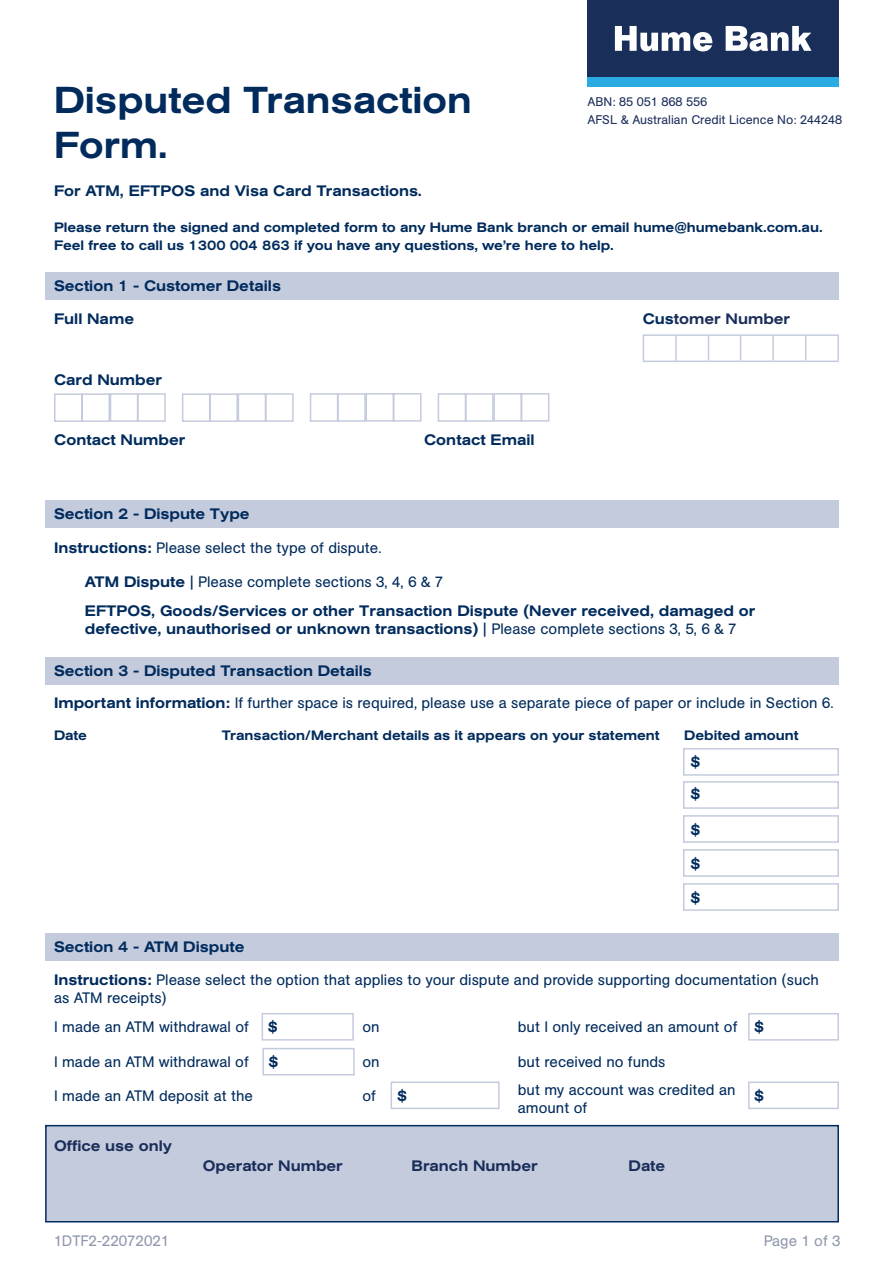
<style>
.page{position:relative;width:893px;height:1263px;background:#fff}
.page>*{position:absolute;margin:0;border:0;box-sizing:border-box;transform-origin:0 0}
.t1{font:500 expanded 37.05px "AG Book Pro";color:#002b5c}
.t2{font:15px/18px "AG Book Pro";color:#002b5c}
.t3{font:500 expanded 15px/28.7px "AG Book Pro";color:#002b5c}
.t4{font:500 expanded 15px "AG Book Pro";color:#1b2e5a}
.t5{font:15px "AG Book Pro";color:#1b2e5a}
.t6{font:500 expanded 13.5px/18px "AG Book Pro";color:#002b5c}
.t7{font:12.45px "AG Book Pro";color:#1b2e5a}
.s1{color:#002b5c}
.s2{font-weight:500;font-stretch:expanded}
.s3{font-weight:400;font-stretch:normal}
</style>
<div class="page">
<div style="left:587px;top:77px;width:252px;height:10px;background:#2aace2"></div>
<div style="left:587px;top:0;width:252px;height:77px;background:#1a2e5a"></div>
<svg style="left:615px;top:26px;width:97px;height:25px"></svg>
<svg style="left:726px;top:26px;width:85px;height:25px"></svg>
<div style="left:45px;top:272px;width:794px;height:28px;background:#c4cbdd"></div>
<hr style="left:643px;top:334px;width:33px;height:2px;background:#c4cbdd">
<svg style="left:643px;top:336px;width:1px;height:25px"></svg>
<hr style="left:676px;top:334px;width:32px;height:2px;background:#c4cbdd">
<hr style="left:675px;top:336px;width:2px;height:25px;background:#c4cbdd">
<hr style="left:708px;top:334px;width:33px;height:2px;background:#c4cbdd">
<svg style="left:708px;top:336px;width:1px;height:25px"></svg>
<hr style="left:741px;top:334px;width:32px;height:2px;background:#c4cbdd">
<svg style="left:740px;top:336px;width:1px;height:25px"></svg>
<hr style="left:773px;top:334px;width:33px;height:2px;background:#c4cbdd">
<hr style="left:772px;top:336px;width:2px;height:25px;background:#c4cbdd">
<hr style="left:806px;top:334px;width:33px;height:2px;background:#c4cbdd">
<svg style="left:805px;top:336px;width:1px;height:25px"></svg>
<hr style="left:837px;top:336px;width:2px;height:25px;background:#c4cbdd">
<hr style="left:643px;top:361px;width:33px;height:1px;background:#c4cbdd">
<hr style="left:676px;top:361px;width:32px;height:1px;background:#c4cbdd">
<hr style="left:708px;top:361px;width:33px;height:1px;background:#c4cbdd">
<hr style="left:741px;top:361px;width:32px;height:1px;background:#c4cbdd">
<hr style="left:773px;top:361px;width:33px;height:1px;background:#c4cbdd">
<hr style="left:806px;top:361px;width:33px;height:1px;background:#c4cbdd">
<div style="left:45px;top:500px;width:794px;height:27px;background:#c4cbdd"></div>
<div style="left:45px;top:657px;width:794px;height:27px;background:#c4cbdd"></div>
<div style="left:683px;top:748px;width:156px;height:28px;border:2px solid #c4cbdd"></div>
<div style="left:54px;top:393px;width:29px;height:29px;border:2px solid #c4cbdd"></div>
<div style="left:81px;top:393px;width:29px;height:29px;border:2px solid #c4cbdd"></div>
<div style="left:110px;top:393px;width:28px;height:29px;border:2px solid #c4cbdd"></div>
<div style="left:137px;top:393px;width:29px;height:29px;border:2px solid #c4cbdd"></div>
<div style="left:182px;top:393px;width:28px;height:29px;border:2px solid #c4cbdd"></div>
<div style="left:209px;top:393px;width:29px;height:29px;border:2px solid #c4cbdd"></div>
<div style="left:238px;top:393px;width:28px;height:29px;border:2px solid #c4cbdd"></div>
<div style="left:265px;top:393px;width:29px;height:29px;border:2px solid #c4cbdd"></div>
<div style="left:310px;top:393px;width:28px;height:29px;border:2px solid #c4cbdd"></div>
<div style="left:337px;top:393px;width:29px;height:29px;border:2px solid #c4cbdd"></div>
<div style="left:366px;top:393px;width:28px;height:29px;border:2px solid #c4cbdd"></div>
<div style="left:393px;top:393px;width:29px;height:29px;border:2px solid #c4cbdd"></div>
<div style="left:438px;top:393px;width:28px;height:29px;border:2px solid #c4cbdd"></div>
<div style="left:465px;top:393px;width:29px;height:29px;border:2px solid #c4cbdd"></div>
<div style="left:493px;top:393px;width:29px;height:29px;border:2px solid #c4cbdd"></div>
<div style="left:521px;top:393px;width:28px;height:29px;border:2px solid #c4cbdd"></div>
<div style="left:683px;top:781px;width:156px;height:28px;border:2px solid #c4cbdd"></div>
<div style="left:683px;top:815px;width:156px;height:28px;border:2px solid #c4cbdd"></div>
<div style="left:683px;top:849px;width:156px;height:28px;border:2px solid #c4cbdd"></div>
<div style="left:683px;top:883px;width:156px;height:28px;border:2px solid #c4cbdd"></div>
<div style="left:45px;top:933px;width:794px;height:27px;background:#c4cbdd"></div>
<div style="left:262px;top:1013px;width:92px;height:27px;border:2px solid #c4cbdd"></div>
<div style="left:748px;top:1013px;width:91px;height:27px;border:2px solid #c4cbdd"></div>
<div style="left:262px;top:1048px;width:93px;height:27px;border:2px solid #c4cbdd"></div>
<div style="left:45px;top:1125px;width:794px;height:97px;background:#c4cbdd;border:2px solid #002b5c"></div>
<div style="left:391px;top:1081px;width:109px;height:28px;border:2px solid #c4cbdd"></div>
<div style="left:748px;top:1081px;width:91px;height:28px;border:2px solid #c4cbdd"></div>
<h1 class="t1" style="left:54px;top:76px;width:419px">Disputed Transaction</h1>
<p class="t7" style="left:587px;top:94px;width:121px">ABN: 85 051 868 556</p>
<h1 class="t1" style="left:54px;top:121px;width:115px">Form.</h1>
<p class="t3" style="left:54px;top:177px;width:369px">For ATM, EFTPOS and Visa Card Transactions.</p>
<p class="t6" style="left:54px;top:219px;width:770px">Please return the signed and completed form to any Hume Bank branch or email hume@humebank.com.au.<br>Feel free to call us 1300 004 863 if you have any questions, we’re here to help.</p>
<p class="t3" style="left:54px;top:272px;width:229px">Section 1 - Customer Details</p>
<p class="t3" style="left:54px;top:305px;width:82px">Full Name</p>
<p class="t4" style="left:643px;top:309px;width:149px"><span class="s1">Cus</span>tomer Number</p>
<p class="t7" style="left:587px;top:111px;width:256px">AFSL &amp; Australian Credit Licence No: 244248</p>
<p class="t3" style="left:54px;top:366px;width:110px">Card Number</p>
<p class="t3" style="left:54px;top:425px;width:133px">Contact Number</p>
<p class="t3" style="left:54px;top:499px;width:197px">Section 2 - Dispute Type</p>
<p class="t2" style="left:54px;top:539px;width:329px"><span class="s2">Instructions:</span> Please select the type of dispute.</p>
<p class="t3" style="left:424px;top:425px;width:112px">Contact Email</p>
<p class="t3" style="left:85px;top:567px;width:672px">ATM Dispute <span class="s3">| Please complete sections 3, 4, 6 &amp; 7<br></span>EFTPOS, Goods/Services or other Transaction Dispute (Never received, damaged or</p>
<p class="t3" style="left:85px;top:614px;width:653px">defective, unauthorised or unknown transactions) <span class="s3">| Please complete sections 3, 5, 6 &amp; 7</span></p>
<p class="t2" style="left:54px;top:654px;width:781px;line-height:32.1px"><span class="s2">Section 3 - Disputed Transaction Details<br>Important information:</span> If further space is required, please use a separate piece of paper or include in Section 6.</p>
<p class="t6" style="left:54px;top:726px;width:35px">Date</p>
<p class="t6" style="left:222px;top:726px;width:439px">Transaction/Merchant details as it appears on your statement</p>
<p class="t6" style="left:684px;top:726px;width:116px">Debited amount</p>
<p class="t3" style="left:690px;top:747px;width:12px">$</p>
<p class="t3" style="left:691px;top:780px;width:12px">$</p>
<p class="t3" style="left:691px;top:815px;width:12px">$</p>
<p class="t3" style="left:691px;top:849px;width:12px">$</p>
<p class="t3" style="left:691px;top:883px;width:12px">$</p>
<p class="t3" style="left:54px;top:932px;width:192px">Section 4 - ATM Dispute</p>
<p class="t2" style="left:54px;top:971px;width:766px"><span class="s2">Instructions:</span> Please select the option that applies to your dispute and provide supporting documentation (such as ATM receipts)</p>
<p class="t2" style="left:54px;top:1018px;width:196px">I made an ATM withdrawal of</p>
<p class="t3" style="left:268px;top:1013px;width:12px">$</p>
<p class="t2" style="left:362px;top:1018px;width:19px">on</p>
<p class="t2" style="left:518px;top:1017px;width:248px">but I only received an amount of <span class="s2">$</span></p>
<p class="t2" style="left:54px;top:1053px;width:196px">I made an ATM withdrawal of</p>
<p class="t3" style="left:269px;top:1048px;width:12px">$</p>
<p class="t2" style="left:362px;top:1053px;width:19px">on</p>
<p class="t2" style="left:518px;top:1053px;width:149px">but received no funds</p>
<p class="t2" style="left:54px;top:1086px;width:200px">I made an ATM deposit at the</p>
<p class="t2" style="left:362px;top:1086px;width:15px">of</p>
<p class="t3" style="left:397px;top:1081px;width:12px">$</p>
<p class="t2" style="left:518px;top:1080px;width:219px">but my account was credited an amount of</p>
<p class="t3" style="left:754px;top:1081px;width:12px">$</p>
<p class="t4" style="left:54px;top:1136px;width:119px">Office use only</p>
<p class="t4" style="left:203px;top:1156px;width:142px">Operator Number</p>
<p class="t4" style="left:411px;top:1156px;width:128px">Branch Number</p>
<p class="t4" style="left:629px;top:1156px;width:38px">Date</p>
<p class="t5" style="left:53px;top:1231px;width:117px">1DTF2-22072021</p>
<p class="t5" style="left:763px;top:1231px;width:79px">Page 1 of 3</p>
</div>
